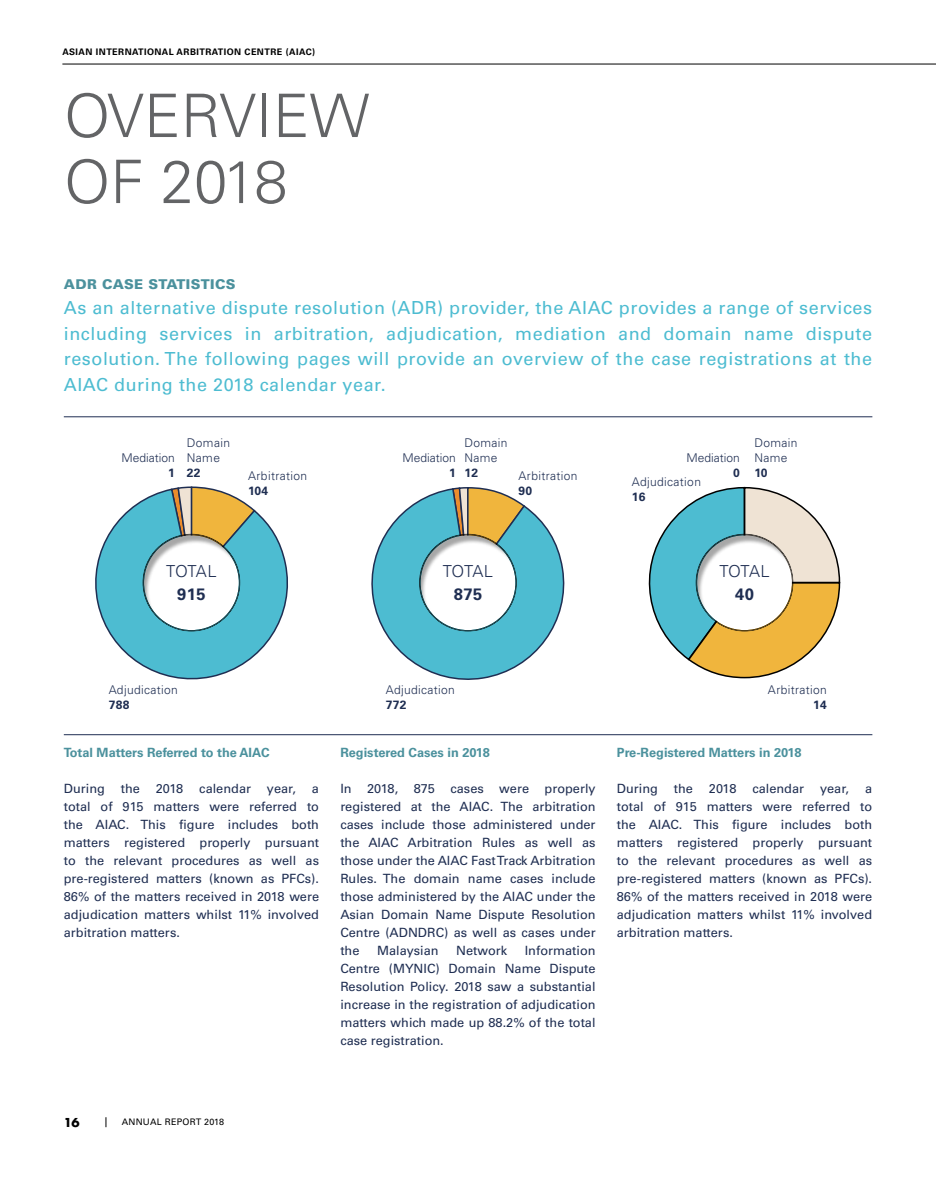
<style>
.page{position:relative;width:936px;height:1191px;background:#fff}
.page>*{position:absolute;margin:0;border:0;box-sizing:border-box;transform-origin:0 0}
.t1{font:300 60px/66px "Univers LT Std";color:#636466}
.t2{font:18px/25.5px "Univers LT Std";letter-spacing:.03em;color:#4dbcd1;text-align:justify}
.t3{font:300 16.5px "Univers LT Std";letter-spacing:-.025em;color:#1f2e52}
.t4{font:700 16.5px "Univers LT Std";letter-spacing:.03em;color:#1f2e52}
.t5{font:900 13.5px "Univers LT Std";letter-spacing:.03em;color:#4b919d}
.t6{font:12.75px/18px "Univers LT Std";color:#1f2e52;text-align:justify}
.t7{font:700 12.75px "Univers LT Std";color:#4b919d}
.t8{font:300 12px/15px "Univers LT Std";letter-spacing:.03em;color:#1f2e52}
.t9{font:300 12px "Univers LT Std";color:#1f2e52}
.t10{font:700 12px "Univers LT Std";letter-spacing:.03em;color:#1f2e52}
.t11{font:700 12px "Futura";color:#000}
.t12{font:700 9px "Univers LT Std";letter-spacing:.05em;color:#000}
.t13{font:9px "Univers LT Std";letter-spacing:.025em;color:#000}
</style>
<div class="page">
<hr style="left:62px;top:64px;width:873px;height:1px;background:#000">
<hr style="left:64px;top:416px;width:808px;height:1px;background:#1f2e52">
<svg style="left:95px;top:486px;width:193px;height:194px"></svg>
<div style="left:142px;top:531px;width:101px;height:101px;background:#000;opacity:.35"></div>
<svg style="left:648px;top:486px;width:192px;height:193px"></svg>
<div style="left:695px;top:531px;width:100px;height:101px;background:#000;opacity:.35"></div>
<svg style="left:371px;top:487px;width:194px;height:193px"></svg>
<div style="left:418px;top:531px;width:101px;height:101px;background:#000;opacity:.35"></div>
<hr style="left:64px;top:734px;width:808px;height:1px;background:#1f2e52">
<p class="t12" style="left:62px;top:46px;width:254px">ASIAN INTERNATIONAL ARBITRATION CENTRE (AIAC)</p>
<h1 class="t1" style="left:64px;top:83px;width:307px">OVERVIEW<br>OF 2018</h1>
<p class="t5" style="left:64px;top:275px;width:173px">ADR CASE STATISTICS</p>
<p class="t2" style="left:64px;top:295px;width:809px">As an alternative dispute resolution (ADR) provider, the AIAC provides a range of services including services in arbitration, adjudication, mediation and domain name dispute resolution. The following pages will provide an overview of the case registrations at the AIAC during the 2018 calendar year.</p>
<p class="t9" style="left:121px;top:450px;width:55px">Mediation</p>
<p class="t10" style="left:168px;top:466px;width:8px">1</p>
<p class="t8" style="left:187px;top:435px;width:45px">Domain<br>Name</p>
<p class="t10" style="left:187px;top:466px;width:15px">22</p>
<p class="t8" style="left:248px;top:468px;width:60px">Arbitration</p>
<p class="t10" style="left:248px;top:484px;width:22px">104</p>
<p class="t9" style="left:402px;top:450px;width:55px">Mediation</p>
<p class="t10" style="left:449px;top:466px;width:8px">1</p>
<p class="t8" style="left:464px;top:435px;width:45px">Domain<br>Name</p>
<p class="t10" style="left:464px;top:466px;width:15px">12</p>
<p class="t8" style="left:518px;top:468px;width:60px">Arbitration</p>
<p class="t10" style="left:518px;top:484px;width:15px">90</p>
<p class="t9" style="left:686px;top:450px;width:55px">Mediation</p>
<p class="t10" style="left:733px;top:466px;width:8px">0</p>
<p class="t8" style="left:632px;top:474px;width:71px">Adjudication</p>
<p class="t10" style="left:632px;top:490px;width:15px">16</p>
<p class="t8" style="left:754px;top:435px;width:45px">Domain<br>Name</p>
<p class="t10" style="left:754px;top:466px;width:14px">10</p>
<p class="t3" style="left:166px;top:561px;width:52px">TOTAL</p>
<p class="t4" style="left:177px;top:584px;width:30px">915</p>
<p class="t3" style="left:443px;top:561px;width:52px">TOTAL</p>
<p class="t4" style="left:453px;top:584px;width:30px">875</p>
<p class="t3" style="left:719px;top:561px;width:52px">TOTAL</p>
<p class="t4" style="left:735px;top:584px;width:20px">40</p>
<p class="t8" style="left:109px;top:682px;width:71px">Adjudication</p>
<p class="t10" style="left:109px;top:697px;width:22px">788</p>
<p class="t7" style="left:64px;top:745px;width:207px">Total Matters Referred to the AIAC</p>
<p class="t6" style="left:64px;top:779px;width:257px">During the 2018 calendar year, a total of 915 matters were referred to the AIAC. This figure includes both matters registered properly pursuant to the relevant procedures as well as pre-registered matters (known as PFCs).<br>86% of the matters received in 2018 were adjudication matters whilst 11% involved arbitration matters.</p>
<p class="t8" style="left:386px;top:682px;width:71px">Adjudication</p>
<p class="t10" style="left:386px;top:697px;width:22px">772</p>
<p class="t7" style="left:340px;top:745px;width:151px">Registered Cases in 2018</p>
<p class="t6" style="left:340px;top:779px;width:257px">In 2018, 875 cases were properly registered at the AIAC. The arbitration cases include those administered under the AIAC Arbitration Rules as well as those under the AIAC Fast Track Arbitration Rules. The domain name cases include those administered by the AIAC under the Asian Domain Name Dispute Resolution Centre (ADNDRC) as well as cases under the</p>
<p class="t6" style="left:340px;top:941px;width:257px;text-indent:184px">Information Centre (MYNIC) Domain Name Dispute Resolution Policy. 2018 saw a substantial increase in the registration of adjudication matters which made up 88.2% of the total case registration.</p>
<p class="t6" style="left:377px;top:941px;width:63px">Malaysian</p>
<p class="t6" style="left:456px;top:941px;width:52px">Network</p>
<p class="t8" style="left:768px;top:682px;width:60px">Arbitration</p>
<p class="t10" style="left:813px;top:697px;width:15px">14</p>
<p class="t7" style="left:617px;top:745px;width:186px">Pre-Registered Matters in 2018</p>
<p class="t6" style="left:617px;top:779px;width:257px">During the 2018 calendar year, a total of 915 matters were referred to the AIAC. This figure includes both matters registered properly pursuant to the relevant procedures as well as pre-registered matters (known as PFCs).<br>86% of the matters received in 2018 were adjudication matters whilst 11% involved arbitration matters.</p>
<p class="t11" style="left:64px;top:1114px;width:17px">16</p>
<p class="t13" style="left:122px;top:1117px;width:104px">ANNUAL REPORT 2018</p>
</div>
